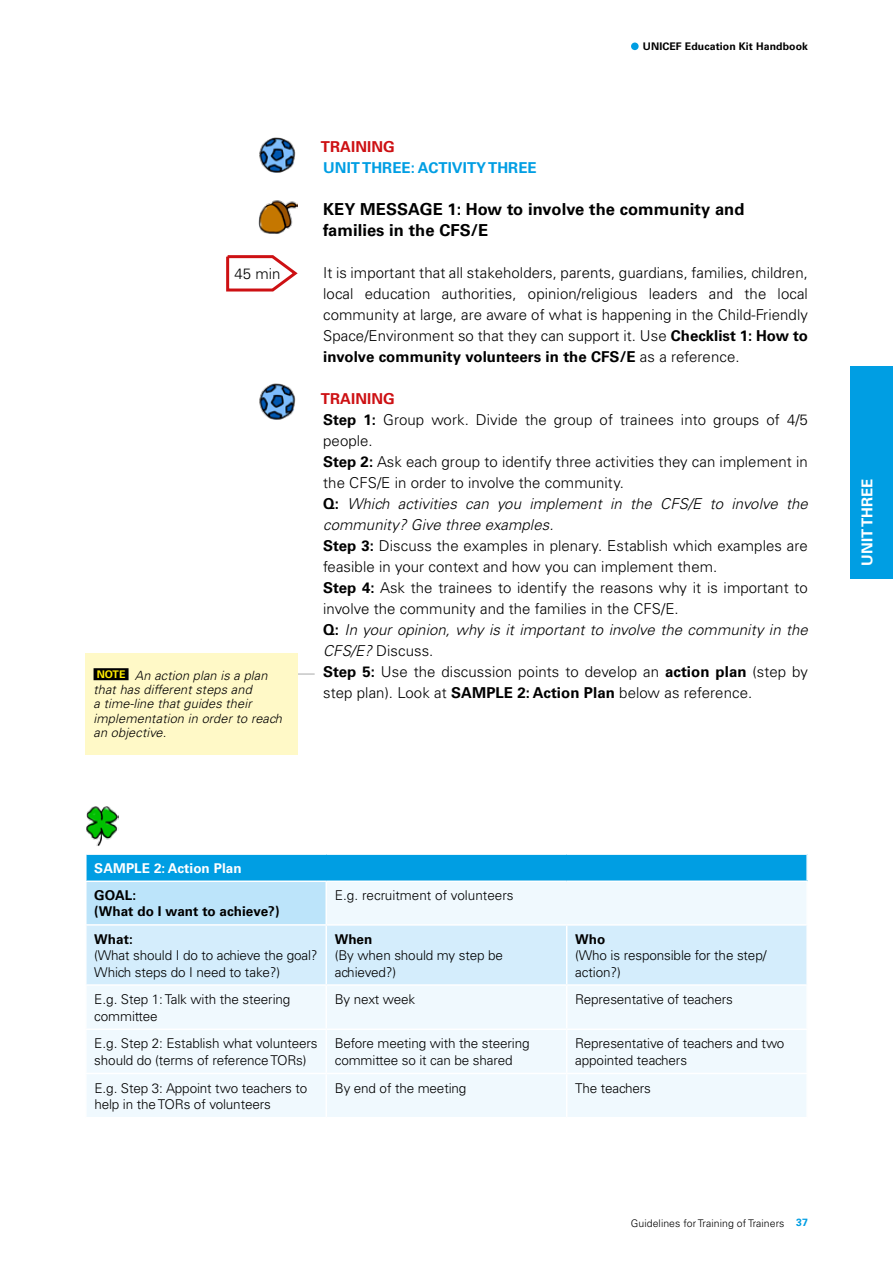
<style>
.page{position:relative;width:893px;height:1263px;background:#fff}
.page>*{position:absolute;margin:0;border:0;box-sizing:border-box;transform-origin:0 0}
.t1{font:700 16.5px/21px "Univers";letter-spacing:.005em;color:#000}
.t2{font:300 15px/21px "Univers";letter-spacing:.005em;color:#000;text-align:justify}
.t3{font:700 15px "Univers";letter-spacing:.005em;color:#009ee3}
.t4{font:700 15px "Univers";color:#fff}
.t5{font:700 15px "Univers";letter-spacing:.005em;color:#cd1013}
.t6{font:300 13.5px/16.5px "Univers";letter-spacing:-.01em;color:#000}
.t7{font:700 13.5px/16.5px "Univers";letter-spacing:.005em;color:#000}
.t8{font:700 13.5px "Univers";letter-spacing:.005em;color:#fff}
.t9{font:italic 300 12.75px/14.2px "Univers";letter-spacing:.01em;color:#000}
.t10{font:300 10.5px "Univers";letter-spacing:.005em;color:#000}
.t11{font:700 10.5px "Univers";letter-spacing:.01em;color:#000}
.s1{font-weight:700;font-style:normal;font-size:10.5px;color:#ffed00}
.s2{font-weight:700}
.s3{font-weight:700;color:#cd1013}
.s4{font-style:italic}
.s5{font-weight:700;color:#009ee3}
</style>
<div class="page">
<div style="left:631px;top:43px;width:8px;height:7px;background:#009ee3;border-radius:50%"></div>
<hr style="left:286px;top:673px;width:29px;height:2px;background:#c5c6c6">
<svg style="left:226px;top:255px;width:72px;height:37px"></svg>
<div style="left:86px;top:854px;width:721px;height:27px;background:#009ee3"></div>
<svg style="left:87px;top:882px;width:719px;height:235px;fill:#f0f9fe"></svg>
<div style="left:87px;top:926px;width:719px;height:58px;background:#d4edfc"></div>
<hr style="left:85px;top:853px;width:241px;height:2px;background:#fff">
<hr style="left:85px;top:855px;width:2px;height:25px;background:#fff">
<hr style="left:326px;top:853px;width:241px;height:2px;background:#fff">
<hr style="left:567px;top:853px;width:241px;height:2px;background:#fff">
<hr style="left:806px;top:855px;width:2px;height:25px;background:#fff">
<hr style="left:85px;top:880px;width:241px;height:2px;background:#fff">
<hr style="left:326px;top:880px;width:241px;height:2px;background:#fff">
<hr style="left:325px;top:882px;width:2px;height:42px;background:#fff">
<hr style="left:567px;top:880px;width:241px;height:2px;background:#fff">
<hr style="left:85px;top:924px;width:241px;height:2px;background:#fff">
<hr style="left:326px;top:924px;width:241px;height:2px;background:#fff">
<hr style="left:325px;top:926px;width:2px;height:58px;background:#fff">
<hr style="left:567px;top:924px;width:241px;height:2px;background:#fff">
<hr style="left:566px;top:926px;width:1px;height:58px;background:#fff">
<hr style="left:85px;top:984px;width:241px;height:2px;background:#fff">
<hr style="left:326px;top:984px;width:241px;height:2px;background:#fff">
<hr style="left:325px;top:986px;width:2px;height:42px;background:#fff">
<hr style="left:567px;top:984px;width:241px;height:2px;background:#fff">
<hr style="left:566px;top:986px;width:1px;height:42px;background:#fff">
<hr style="left:85px;top:1028px;width:241px;height:2px;background:#fff">
<hr style="left:326px;top:1028px;width:241px;height:2px;background:#fff">
<hr style="left:325px;top:1030px;width:2px;height:43px;background:#fff">
<hr style="left:567px;top:1028px;width:241px;height:2px;background:#fff">
<hr style="left:566px;top:1030px;width:1px;height:43px;background:#fff">
<hr style="left:85px;top:1073px;width:241px;height:1px;background:#fff">
<hr style="left:326px;top:1073px;width:241px;height:1px;background:#fff">
<hr style="left:325px;top:1074px;width:2px;height:43px;background:#fff">
<hr style="left:567px;top:1073px;width:241px;height:1px;background:#fff">
<hr style="left:566px;top:1074px;width:1px;height:43px;background:#fff">
<img style="left:86px;top:806px;width:33px;height:40px">
<img style="left:259px;top:137px;width:37px;height:36px">
<img style="left:258px;top:200px;width:40px;height:34px">
<img style="left:259px;top:383px;width:37px;height:37px">
<div style="left:85px;top:653px;width:213px;height:101px;background:#fff9c7"></div>
<div style="left:94px;top:668px;width:35px;height:12px;background:#000"></div>
<div style="left:850px;top:366px;width:43px;height:212px;background:#009ee3"></div>
<p class="t2" style="left:234px;top:263px;width:48px">45 min</p>
<p class="t9" style="left:94px;top:668px;width:190px"><span class="s1">NOTE</span> An action plan is a plan that has different steps and<br>a time-line that guides their implementation in order to reach an objective.</p>
<p class="t11" style="left:643px;top:41px;width:167px">UNICEF Education Kit Handbook</p>
<p class="t5" style="left:321px;top:138px;width:75px">TRAINING</p>
<p class="t3" style="left:323px;top:159px;width:215px">UNIT THREE: ACTIVITY THREE</p>
<p class="t1" style="left:323px;top:199px;width:423px">KEY MESSAGE 1: How to involve the community and families in the CFS/E</p>
<p class="t2" style="left:323px;top:262px;width:486px">It is important that all stakeholders, parents, guardians, families, children, local education authorities, opinion/religious leaders and the local community at large, are aware of what is happening in the Child-Friendly Space/Environment so that they can support it. Use <span class="s2">Checklist 1: How to involve community volunteers in the CFS/E</span> as a reference.</p>
<p class="t2" style="left:321px;top:388px;width:489px;text-align:left"><span class="s3">TRAINING<br></span><span class="s2">Step 1:</span> Group work. Divide the group of trainees into groups of 4/5 people.<br><span class="s2">Step 2:</span> Ask each group to identify three activities they can implement in the CFS/E in order to involve the community.<br><span class="s2">Q:</span> <span class="s4">Which activities can you implement in the CFS/E to involve the community? Give three examples.<br></span><span class="s2">Step 3:</span> Discuss the examples in plenary. Establish which examples are feasible in your context and how you can implement them.<br><span class="s2">Step 4:</span> Ask the trainees to identify the reasons why it is important to involve the community and the families in the CFS/E.<br><span class="s2">Q:</span> <span class="s4">In your opinion, why is it important to involve the community in the CFS/E?</span> Discuss.<br><span class="s2">Step 5:</span> Use the discussion points to develop an <span class="s2">action plan</span> (step by step plan). Look at <span class="s2">SAMPLE 2: Action Plan</span> below as reference.</p>
<p class="t8" style="left:94px;top:860px;width:149px">SAMPLE 2: Action Plan</p>
<p class="t7" style="left:94px;top:887px;width:187px">GOAL:<br>(What do I want to achieve?)</p>
<p class="t6" style="left:335px;top:887px;width:180px">E.g. recruitment of volunteers</p>
<p class="t7" style="left:94px;top:931px;width:40px">What:</p>
<p class="t6" style="left:94px;top:947px;width:225px">(What should I do to achieve the goal?<br>Which steps do I need to take?)</p>
<p class="t7" style="left:335px;top:931px;width:39px">When</p>
<p class="t6" style="left:335px;top:947px;width:170px">(By when should my step be achieved?)</p>
<p class="t7" style="left:575px;top:931px;width:32px">Who</p>
<p class="t6" style="left:575px;top:947px;width:193px">(Who is responsible for the step/ action?)</p>
<p class="t6" style="left:94px;top:991px;width:198px">E.g. Step 1: Talk with the steering committee</p>
<p class="t6" style="left:335px;top:991px;width:82px">By next week</p>
<p class="t6" style="left:575px;top:991px;width:159px">Representative of teachers</p>
<p class="t6" style="left:94px;top:1035px;width:225px">E.g. Step 2: Establish what volunteers should do (terms of reference TORs)</p>
<p class="t6" style="left:335px;top:1035px;width:196px">Before meeting with the steering committee so it can be shared</p>
<p class="t6" style="left:575px;top:1035px;width:211px">Representative of teachers and two appointed teachers</p>
<p class="t6" style="left:94px;top:1080px;width:214px">E.g. Step 3: Appoint two teachers to help in the TORs of volunteers</p>
<p class="t6" style="left:335px;top:1080px;width:133px">By end of the meeting</p>
<p class="t6" style="left:575px;top:1080px;width:77px">The teachers</p>
<p class="t10" style="left:631px;top:1216px;width:178px">Guidelines for Training of Trainers <span class="s5">37</span></p>
<p class="t4" style="left:858px;top:566px;width:88px;rotate:-90deg">UNIT THREE</p>
</div>
